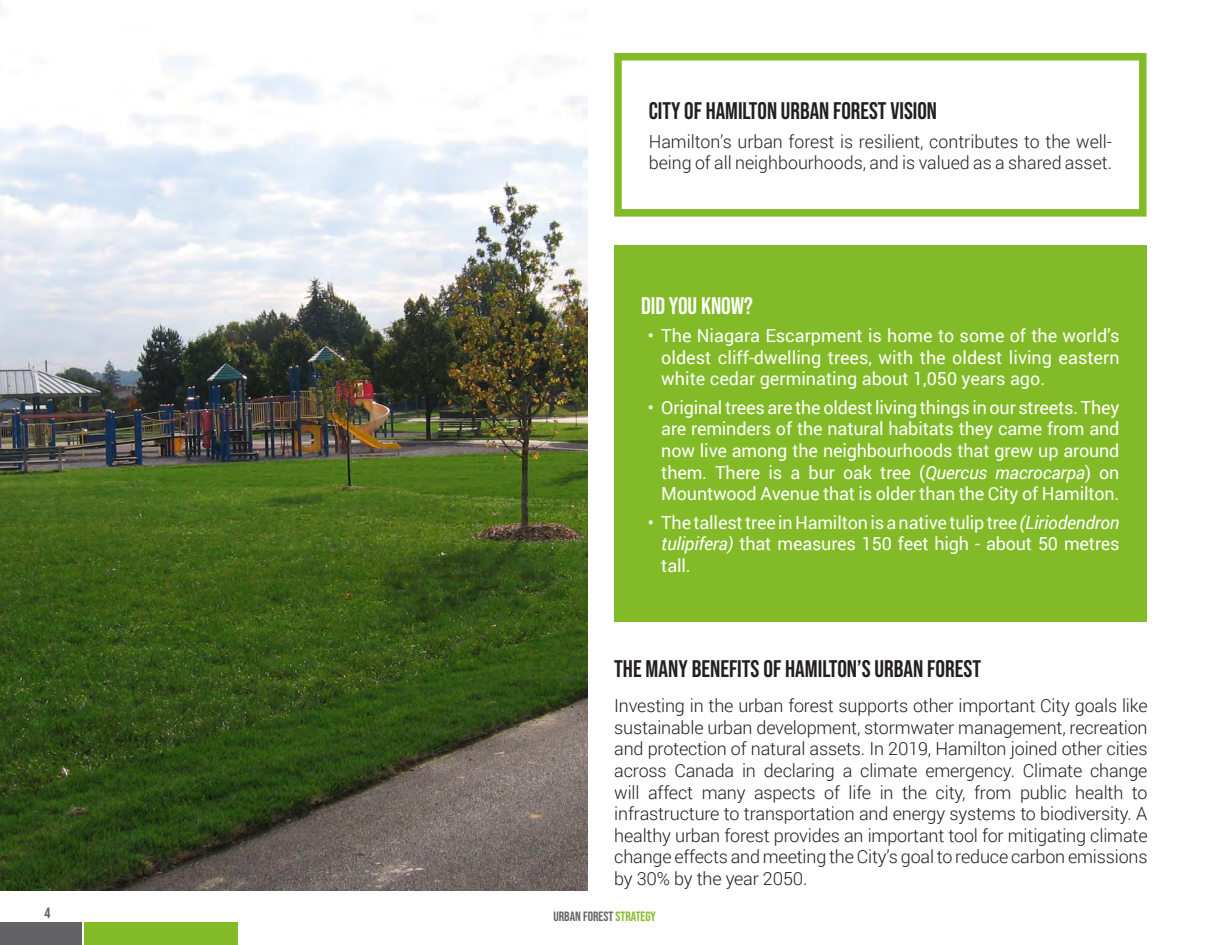
<style>
.page{position:relative;width:1215px;height:945px;background:#fff}
.page>*{position:absolute;margin:0;border:0;box-sizing:border-box;transform-origin:0 0}
.Sub-Subheader{font:24px "Bebas Neue";color:#231f20}
.body{font:24px "Bebas Neue";color:#231f20}
.Sub-Subheader-2{font:24px "Bebas Neue";color:#fff}
.body-2{font:300 18px/21.6px "Roboto";color:#231f20;text-align:justify}
.t1{font:18px/21.6px "Roboto";letter-spacing:-.01em;color:#fff;text-align:justify}
.t2{font:15px "Bebas Neue";color:#636366}
.t3{font:13.5px "Bebas Neue";color:#636366}
.s1{font-style:italic}
.s2{color:#82bb27}
</style>
<div class="page">
<div style="left:84px;top:923px;width:153px;height:22px;background:#82bb27"></div>
<div style="left:0;top:923px;width:82px;height:22px;background:#636366"></div>
<img style="left:0;top:56px;width:587px;height:835px">
<div style="left:614px;top:53px;width:533px;height:164px;border:8px solid #82bb27"></div>
<div style="left:614px;top:246px;width:533px;height:376px;background:#82bb27"></div>
<p class="t2" style="left:45px;top:905px;width:7px">4</p>
<p class="body" style="left:649px;top:97px;width:290px">CITY OF HAMILTON URBAN FOREST VISION</p>
<p class="body-2" style="left:649px;top:130px;width:465px">Hamilton’s urban forest is resilient, contributes to the well&shy;being of all neighbourhoods, and is valued as a shared asset.</p>
<p class="Sub-Subheader-2" style="left:641px;top:292px;width:113px">DID YOU KNOW?</p>
<p class="t1" style="left:661px;top:324px;width:460px;text-indent:-14px">• The Niagara Escarpment is home to some of the world’s oldest cliff-dwelling trees, with the oldest living eastern white cedar germinating about 1,050 years ago.</p>
<p class="t1" style="left:661px;top:396px;width:460px;text-indent:-14px">• Original trees are the oldest living things in our streets. They are reminders of the natural habitats they came from and now live among the neighbourhoods that grew up around them. There is a bur oak tree (<span class="s1">Quercus macrocarpa</span>) on Mountwood Avenue that is older than the City of Hamilton.</p>
<p class="t1" style="left:661px;top:511px;width:460px;text-indent:-14px">• The tallest tree in Hamilton is a native tulip tree <span class="s1">(Liriodendron tulipifera)</span> that measures 150 feet high - about 50 metres tall.</p>
<p class="Sub-Subheader" style="left:614px;top:655px;width:368px">THE MANY BENEFITS OF HAMILTON’S URBAN FOREST</p>
<p class="body-2" style="left:614px;top:694px;width:535px">Investing in the urban forest supports other important City goals like sustainable urban development, stormwater management, recreation and protection of natural assets. In 2019, Hamilton joined other cities across Canada in declaring a climate emergency. Climate change will affect many aspects of life in the city, from public health to infrastructure to transportation and energy systems to biodiversity. A healthy urban forest provides an important tool for mitigating climate change effects and meeting the City’s goal to reduce carbon emissions by 30% by the year 2050.</p>
<p class="t3" style="left:553px;top:909px;width:104px">URBAN FOREST <span class="s2">STRATEGY</span></p>
</div>
